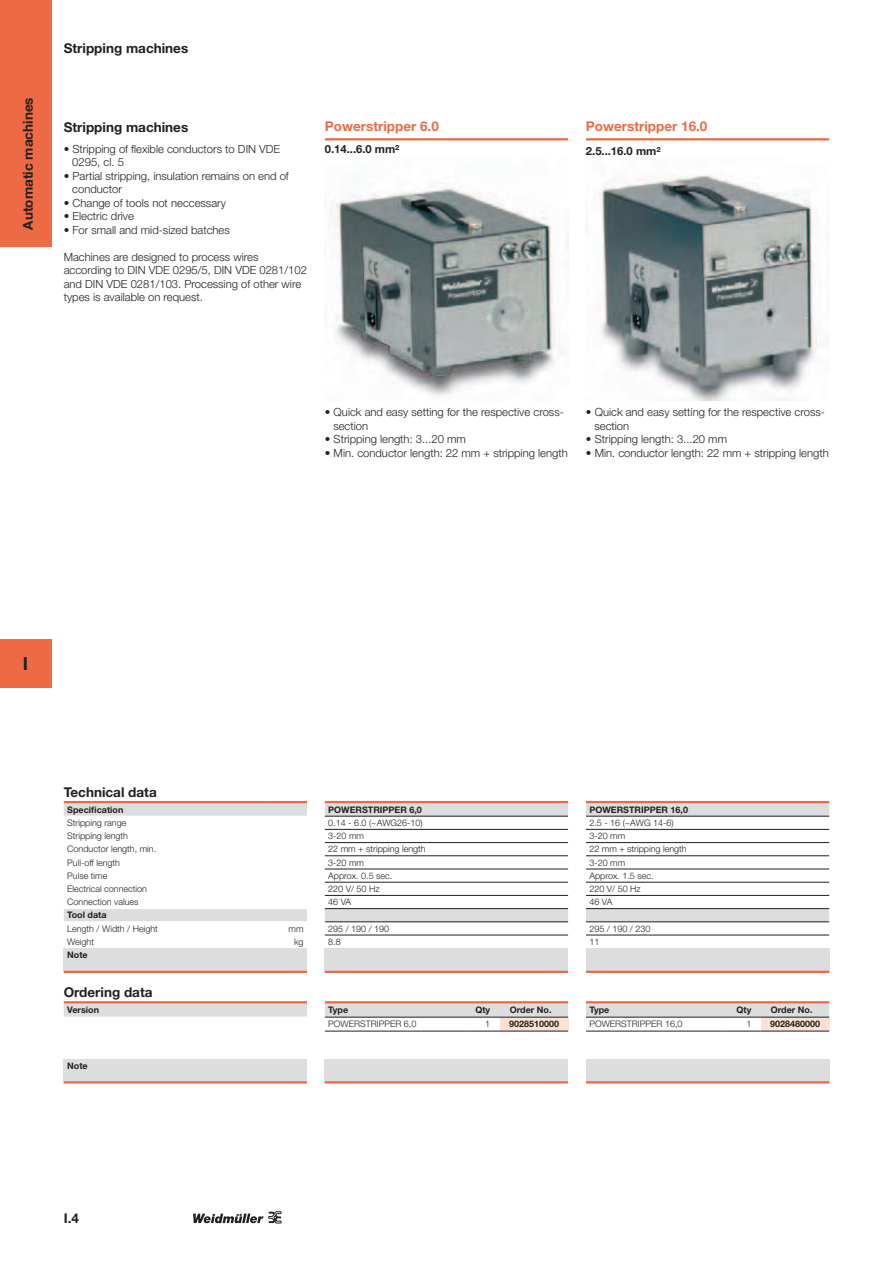
<style>
.page{position:relative;width:893px;height:1263px;background:#fff}
.page>*{position:absolute;margin:0;border:0;box-sizing:border-box;transform-origin:0 0}
.t1{font:700 18px "Helvetica Neue LT";color:#231f20}
.t2{font:700 13.5px "Helvetica Neue LT";color:#231f20}
.t3{font:700 13.5px "Helvetica Neue LT";color:#ed6a44}
.t4{font:300 11.25px/13.5px "Helvetica Neue LT";color:#231f20}
.t5{font:700 11.25px "Helvetica Neue LT";color:#231f20}
.t6{font:300 9px/13.2px "Helvetica Neue LT";color:#231f20}
.t7{font:700 9px "Helvetica Neue LT";color:#231f20}
</style>
<div class="page">
<div style="left:0;top:0;width:51px;height:247px;background:#ed6a44"></div>
<div style="left:0;top:639px;width:51px;height:49px;background:#ed6a44"></div>
<svg style="left:193px;top:1211px;width:88px;height:13px"></svg>
<img style="left:331px;top:183px;width:237px;height:214px">
<hr style="left:325px;top:138px;width:243px;height:2px;background:#ed6a44">
<hr style="left:586px;top:138px;width:243px;height:2px;background:#ed6a44">
<img style="left:598px;top:174px;width:231px;height:227px">
<svg style="left:64px;top:803px;width:243px;height:118px"></svg>
<hr style="left:64px;top:801px;width:203px;height:2px;background:#ed6a44">
<hr style="left:267px;top:801px;width:40px;height:2px;background:#ed6a44">
<hr style="left:64px;top:816px;width:203px;height:1px;background:#fff">
<hr style="left:267px;top:816px;width:40px;height:1px;background:#fff">
<hr style="left:64px;top:829px;width:203px;height:1px;background:#fff">
<hr style="left:267px;top:829px;width:40px;height:1px;background:#fff">
<hr style="left:64px;top:842px;width:203px;height:1px;background:#fff">
<hr style="left:267px;top:842px;width:40px;height:1px;background:#fff">
<hr style="left:64px;top:855px;width:203px;height:1px;background:#fff">
<hr style="left:267px;top:855px;width:40px;height:1px;background:#fff">
<hr style="left:64px;top:869px;width:203px;height:1px;background:#fff">
<hr style="left:267px;top:869px;width:40px;height:1px;background:#fff">
<hr style="left:64px;top:882px;width:203px;height:1px;background:#fff">
<hr style="left:267px;top:882px;width:40px;height:1px;background:#fff">
<hr style="left:64px;top:895px;width:203px;height:1px;background:#fff">
<hr style="left:267px;top:895px;width:40px;height:1px;background:#fff">
<hr style="left:64px;top:908px;width:203px;height:1px;background:#fff">
<hr style="left:267px;top:908px;width:40px;height:1px;background:#fff">
<div style="left:64px;top:948px;width:243px;height:24px;background:#dcdddf"></div>
<hr style="left:64px;top:971px;width:243px;height:2px;background:#ed6a44">
<hr style="left:64px;top:1001px;width:220px;height:2px;background:#ed6a44">
<hr style="left:284px;top:1001px;width:23px;height:2px;background:#ed6a44">
<svg style="left:64px;top:1002px;width:243px;height:15px;background:#ded2d0"></svg>
<div style="left:64px;top:1059px;width:243px;height:23px;background:#dcdddf"></div>
<hr style="left:64px;top:1081px;width:243px;height:2px;background:#ed6a44">
<div style="left:325px;top:948px;width:243px;height:24px;background:#dcdddf"></div>
<hr style="left:325px;top:971px;width:243px;height:2px;background:#ed6a44">
<svg style="left:325px;top:1003px;width:243px;height:14px;background:#d7d4d5"></svg>
<div style="left:500px;top:1017px;width:68px;height:14px;background:#fde1d2"></div>
<hr style="left:325px;top:1001px;width:141px;height:2px;background:#ed6a44">
<hr style="left:466px;top:1001px;width:34px;height:2px;background:#ed6a44">
<hr style="left:500px;top:1001px;width:68px;height:2px;background:#ed6a44">
<hr style="left:325px;top:1017px;width:141px;height:1px;background:#231f20">
<hr style="left:325px;top:1031px;width:141px;height:1px;background:#231f20">
<hr style="left:466px;top:1017px;width:34px;height:1px;background:#231f20">
<hr style="left:466px;top:1031px;width:34px;height:1px;background:#231f20">
<hr style="left:500px;top:1017px;width:68px;height:1px;background:#231f20">
<hr style="left:500px;top:1031px;width:68px;height:1px;background:#231f20">
<div style="left:325px;top:1059px;width:243px;height:23px;background:#dcdddf"></div>
<hr style="left:325px;top:1081px;width:243px;height:2px;background:#ed6a44">
<svg style="left:325px;top:803px;width:243px;height:118px"></svg>
<hr style="left:325px;top:801px;width:243px;height:2px;background:#ed6a44">
<hr style="left:325px;top:816px;width:243px;height:1px;background:#231f20">
<hr style="left:325px;top:829px;width:243px;height:1px;background:#231f20">
<hr style="left:325px;top:842px;width:243px;height:1px;background:#231f20">
<hr style="left:325px;top:855px;width:243px;height:1px;background:#231f20">
<hr style="left:325px;top:869px;width:243px;height:1px;background:#231f20">
<hr style="left:325px;top:882px;width:243px;height:1px;background:#231f20">
<hr style="left:325px;top:895px;width:243px;height:1px;background:#231f20">
<hr style="left:325px;top:908px;width:243px;height:1px;background:#231f20">
<hr style="left:325px;top:921px;width:243px;height:1px;background:#231f20">
<hr style="left:325px;top:935px;width:243px;height:1px;background:#231f20">
<svg style="left:586px;top:803px;width:243px;height:118px"></svg>
<hr style="left:586px;top:801px;width:243px;height:2px;background:#ed6a44">
<hr style="left:586px;top:816px;width:243px;height:1px;background:#231f20">
<hr style="left:586px;top:829px;width:243px;height:1px;background:#231f20">
<hr style="left:586px;top:842px;width:243px;height:1px;background:#231f20">
<hr style="left:586px;top:855px;width:243px;height:1px;background:#231f20">
<hr style="left:586px;top:869px;width:243px;height:1px;background:#231f20">
<hr style="left:586px;top:882px;width:243px;height:1px;background:#231f20">
<hr style="left:586px;top:895px;width:243px;height:1px;background:#231f20">
<hr style="left:586px;top:908px;width:243px;height:1px;background:#231f20">
<hr style="left:586px;top:921px;width:243px;height:1px;background:#231f20">
<hr style="left:586px;top:935px;width:243px;height:1px;background:#231f20">
<div style="left:586px;top:948px;width:243px;height:24px;background:#dcdddf"></div>
<hr style="left:586px;top:971px;width:243px;height:2px;background:#ed6a44">
<svg style="left:586px;top:1003px;width:243px;height:14px;background:#d7d4d5"></svg>
<div style="left:761px;top:1017px;width:68px;height:14px;background:#fde1d2"></div>
<hr style="left:586px;top:1001px;width:141px;height:2px;background:#ed6a44">
<hr style="left:727px;top:1001px;width:34px;height:2px;background:#ed6a44">
<hr style="left:761px;top:1001px;width:68px;height:2px;background:#ed6a44">
<hr style="left:586px;top:1017px;width:141px;height:1px;background:#231f20">
<hr style="left:586px;top:1031px;width:141px;height:1px;background:#231f20">
<hr style="left:727px;top:1017px;width:34px;height:1px;background:#231f20">
<hr style="left:727px;top:1031px;width:34px;height:1px;background:#231f20">
<hr style="left:761px;top:1017px;width:68px;height:1px;background:#231f20">
<hr style="left:761px;top:1031px;width:68px;height:1px;background:#231f20">
<div style="left:586px;top:1059px;width:243px;height:23px;background:#dcdddf"></div>
<hr style="left:586px;top:1081px;width:243px;height:2px;background:#ed6a44">
<p class="t2" style="left:23px;top:230px;width:134px;rotate:-90deg">Automatic machines</p>
<p class="t2" style="left:64px;top:43px;width:126px">Stripping machines</p>
<p class="t2" style="left:64px;top:123px;width:126px">Stripping machines</p>
<p class="t4" style="left:72px;top:142px;width:209px;text-indent:-9px">• Stripping of flexible conductors to DIN VDE<br>0295, cl. 5</p>
<p class="t4" style="left:72px;top:169px;width:218px;text-indent:-9px">• Partial stripping, insulation remains on end of conductor</p>
<p class="t4" style="left:64px;top:196px;width:164px">• Change of tools not neccessary</p>
<p class="t4" style="left:64px;top:209px;width:72px">• Electric drive</p>
<p class="t4" style="left:64px;top:223px;width:168px">• For small and mid-sized batches</p>
<p class="t4" style="left:64px;top:250px;width:245px">Machines are designed to process wires according to DIN VDE 0295/5, DIN VDE 0281/102 and DIN VDE 0281/103. Processing of other wire types is available on request.</p>
<p class="t3" style="left:325px;top:121px;width:115px">Powerstripper 6.0</p>
<p class="t5" style="left:325px;top:145px;width:76px">0.14...6.0 mm²</p>
<p class="t3" style="left:586px;top:121px;width:123px">Powerstripper 16.0</p>
<p class="t5" style="left:586px;top:147px;width:76px">2.5...16.0 mm²</p>
<p class="t4" style="left:333px;top:405px;width:232px;text-indent:-9px">• Quick and easy setting for the respective cross&shy;section</p>
<p class="t4" style="left:325px;top:432px;width:143px">• Stripping length: 3...20 mm</p>
<p class="t4" style="left:325px;top:446px;width:244px">• Min. conductor length: 22 mm + stripping length</p>
<p class="t4" style="left:594px;top:405px;width:232px;text-indent:-9px">• Quick and easy setting for the respective cross&shy;section</p>
<p class="t4" style="left:586px;top:432px;width:143px">• Stripping length: 3...20 mm</p>
<p class="t4" style="left:586px;top:446px;width:244px">• Min. conductor length: 22 mm + stripping length</p>
<h1 class="t1" style="left:23px;top:657px;width:7px">I</h1>
<p class="t2" style="left:64px;top:787px;width:94px">Technical data</p>
<p class="t7" style="left:67px;top:806px;width:58px">Specification</p>
<p class="t6" style="left:67px;top:816px;width:91px">Stripping range<br>Stripping length<br>Conductor length, min.<br>Pull-off length<br>Pulse time<br>Electrical connection<br>Connection values</p>
<p class="t7" style="left:67px;top:912px;width:41px">Tool data</p>
<p class="t6" style="left:67px;top:922px;width:92px">Length / Width / Height</p>
<p class="t6" style="left:289px;top:922px;width:16px">mm</p>
<p class="t6" style="left:67px;top:935px;width:28px">Weight</p>
<p class="t6" style="left:294px;top:935px;width:11px">kg</p>
<p class="t7" style="left:67px;top:952px;width:22px">Note</p>
<p class="t2" style="left:64px;top:987px;width:90px">Ordering data</p>
<p class="t7" style="left:67px;top:1007px;width:33px">Version</p>
<p class="t7" style="left:67px;top:1062px;width:22px">Note</p>
<p class="t7" style="left:328px;top:806px;width:95px">POWERSTRIPPER 6,0</p>
<p class="t6" style="left:328px;top:816px;width:99px">0.14 - 6.0 (~AWG26-10)<br>3-20 mm<br>22 mm + stripping length<br>3-20 mm<br>Approx. 0.5 sec.<br>220 V/ 50 Hz<br>46 VA</p>
<p class="t6" style="left:328px;top:922px;width:63px">295 / 190 / 190<br>8.8</p>
<p class="t7" style="left:328px;top:1007px;width:22px">Type</p>
<p class="t7" style="left:475px;top:1007px;width:16px">Qty</p>
<p class="t7" style="left:510px;top:1007px;width:43px">Order No.</p>
<p class="t6" style="left:328px;top:1017px;width:90px">POWERSTRIPPER 6,0</p>
<p class="t6" style="left:485px;top:1017px;width:7px">1</p>
<p class="t7" style="left:509px;top:1021px;width:52px">9028510000</p>
<p class="t7" style="left:589px;top:806px;width:100px">POWERSTRIPPER 16,0</p>
<p class="t6" style="left:589px;top:816px;width:99px">2.5 - 16 (~AWG 14-6)<br>3-20 mm<br>22 mm + stripping length<br>3-20 mm<br>Approx. 1.5 sec.<br>220 V/ 50 Hz<br>46 VA</p>
<p class="t6" style="left:589px;top:922px;width:63px">295 / 190 / 230<br>11</p>
<p class="t7" style="left:589px;top:1007px;width:22px">Type</p>
<p class="t7" style="left:736px;top:1007px;width:16px">Qty</p>
<p class="t7" style="left:771px;top:1007px;width:43px">Order No.</p>
<p class="t6" style="left:589px;top:1017px;width:95px">POWERSTRIPPER 16,0</p>
<p class="t6" style="left:746px;top:1017px;width:7px">1</p>
<p class="t7" style="left:770px;top:1021px;width:52px">9028480000</p>
<p class="t2" style="left:64px;top:1213px;width:17px">I.4</p>
</div>
